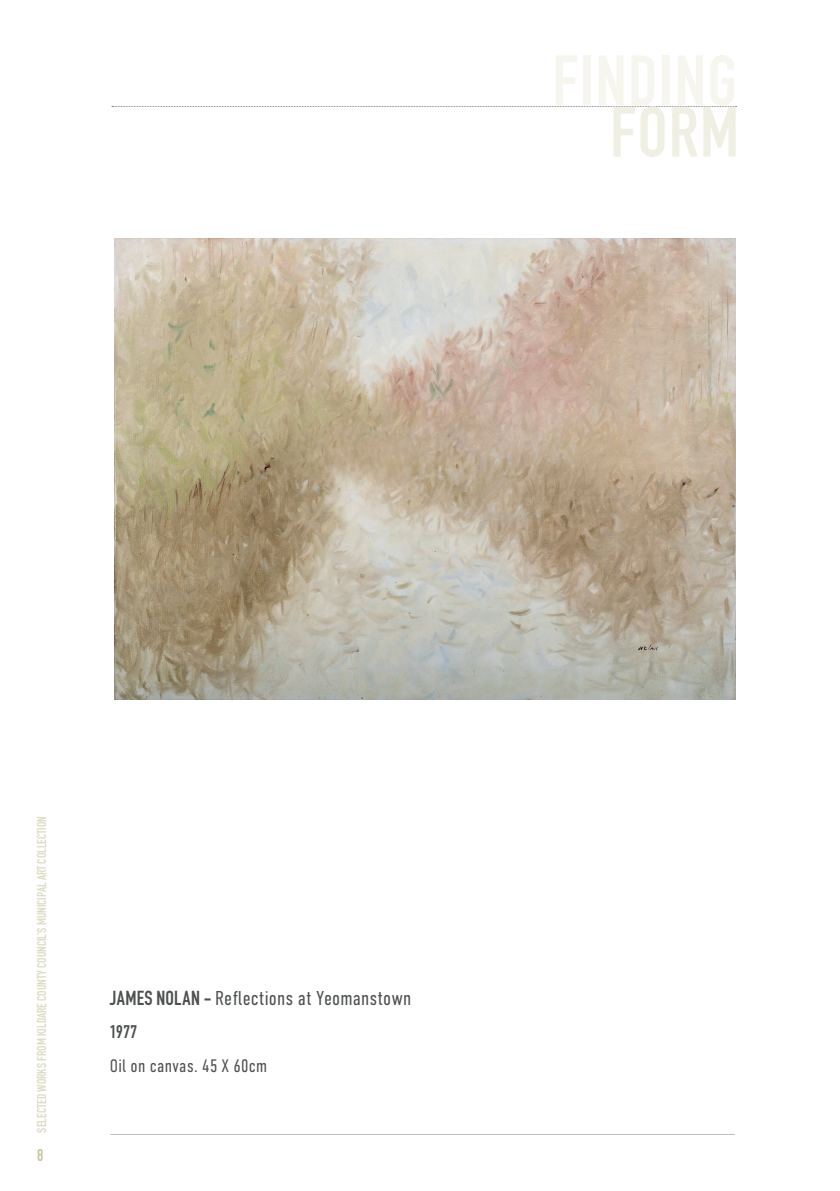
<style>
.page{position:relative;width:840px;height:1191px;background:#fff}
.page>*{position:absolute;margin:0;border:0;box-sizing:border-box;transform-origin:0 0}
.t1{font:700 70px "DIN Condensed";color:#f0efe3}
.t2{font:300 20px "DIN Condensed";letter-spacing:.015em;color:#4d504f}
.t3{font:300 18px "DIN Condensed";letter-spacing:.02em;color:#4d504f}
.t4{font:700 18px "DIN Condensed";color:#4d504f}
.t5{font:700 16.8px "DIN Condensed";color:#cac89f}
.t6{font:700 12.6px "DIN Condensed";color:#dcdcc2}
.s1{font-weight:700}
</style>
<div class="page">
<svg style="left:112px;top:106px;width:624px;height:1px"></svg>
<hr style="left:110px;top:1134px;width:624px;height:1px;background:#bcbdc0">
<img style="left:114px;top:238px;width:621px;height:461px">
<h1 class="t1" style="left:610px;top:91px;width:130px">FORM</h1>
<p class="t6" style="left:34px;top:1132px;width:318px;rotate:-90deg">SELECTED WORKS FROM KILDARE COUNTY COUNCIL’S MUNICIPAL ART COLLECTION</p>
<h3 class="t5" style="left:37px;top:1145px;width:8px">8</h3>
<h2 class="t2" style="left:110px;top:986px;width:303px"><span class="s1">JAMES NOLAN -</span> Reflections at Yeomanstown</h2>
<h3 class="t4" style="left:110px;top:1021px;width:29px">1977</h3>
<h3 class="t3" style="left:110px;top:1055px;width:159px">Oil on canvas. 45 X 60cm</h3>
</div>
